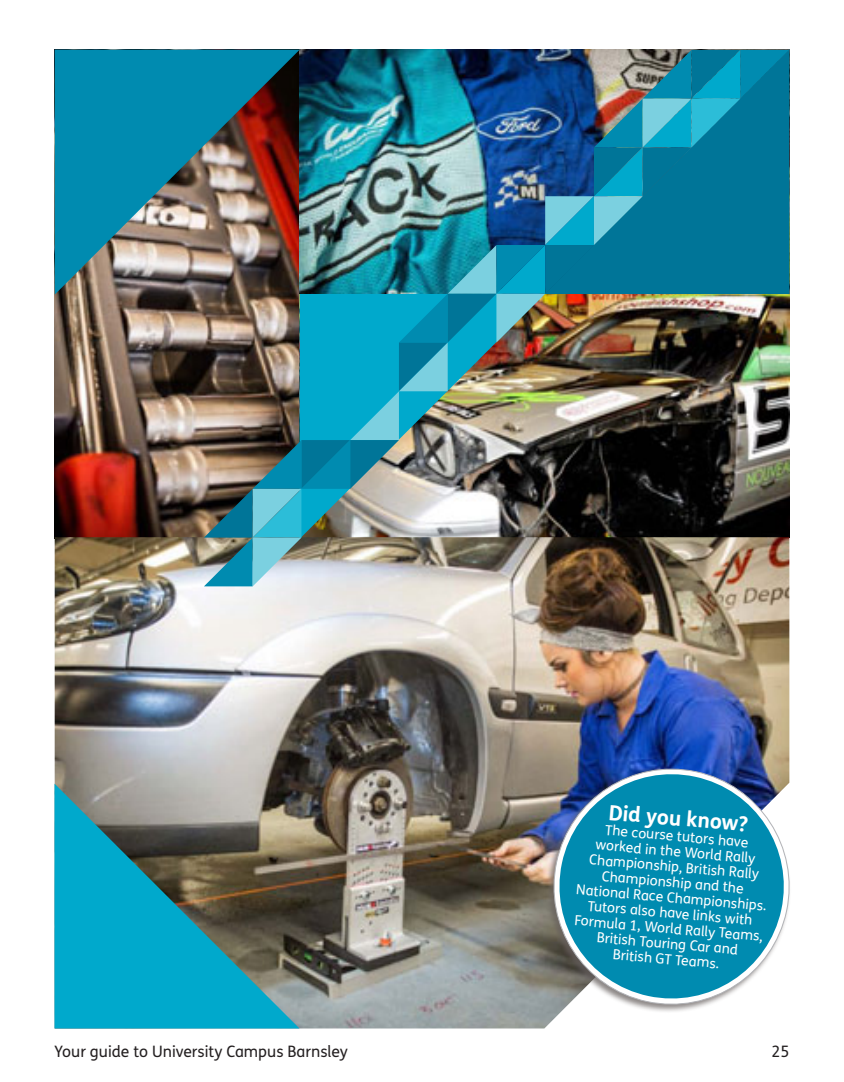
<style>
.page{position:relative;width:844px;height:1082px;background:#fff}
.page>*{position:absolute;margin:0;border:0;box-sizing:border-box;transform-origin:0 0}
.t1{font:700 21px "FS Me";color:#fff}
.t2{font:15.75px "FS Me";color:#231f20}
.t3{font:14px/15.4px "FS Me";color:#fff;text-align:center}
</style>
<div class="page">
<img style="left:55px;top:294px;width:734px;height:717px">
<svg style="left:54px;top:1011px;width:504px;height:18px;background:#9ba7a9"></svg>
<svg style="left:55px;top:50px;width:149px;height:244px;background:#2f8ba1"></svg>
<svg style="left:54px;top:783px;width:245px;height:245px;background:#3b8b96"></svg>
<img style="left:204px;top:50px;width:584px;height:536px">
<img style="left:542px;top:757px;width:248px;height:258px">
<svg style="left:549px;top:763px;width:241px;height:245px;background:#3695b3"></svg>
<p class="t1" style="left:610px;top:795px;width:141px;rotate:5deg">Did you know?</p>
<p class="t3" style="left:582px;top:819px;width:192px;rotate:5deg">The course tutors have worked in the World Rally<br>Championship, British Rally<br>Championship and the<br>National Race Championships.<br>Tutors also have links with<br>Formula 1, World Rally Teams,<br>British Touring Car and</p>
<p class="t3" style="left:613px;top:946px;width:108px;rotate:5deg">British GT Teams.</p>
<p class="t2" style="left:55px;top:1040px;width:295px">Your guide to University Campus Barnsley</p>
<p class="t2" style="left:771px;top:1040px;width:19px">25</p>
</div>
